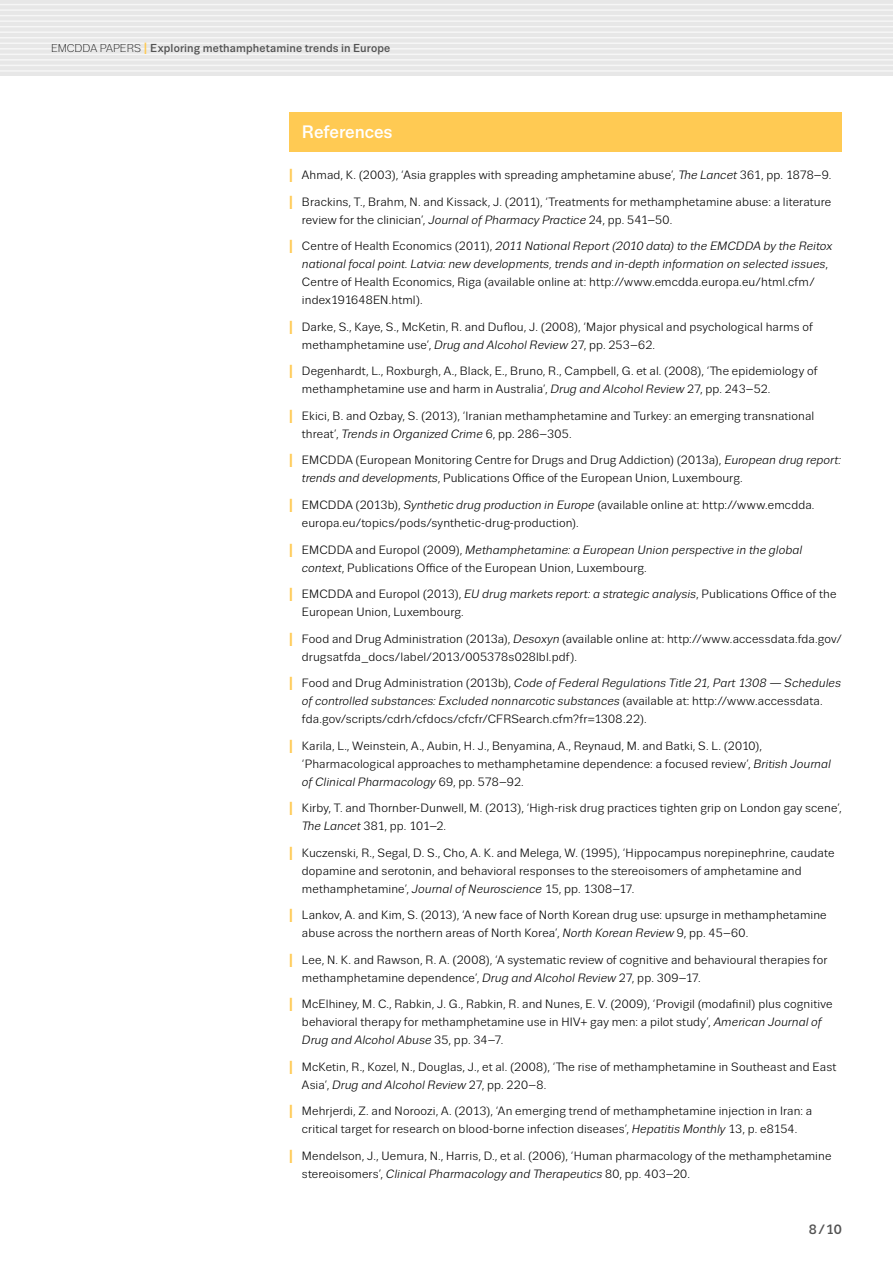
<style>
.page{position:relative;width:893px;height:1263px;background:#fff}
.page>*{position:absolute;margin:0;border:0;box-sizing:border-box;transform-origin:0 0}
.BOX_Heading{font:500 18px "Trivia Sans";letter-spacing:-.005em;color:#fff}
.t1{font:500 13.5px "Trivia Sans";color:#535353}
.References{font:12px/18px "Trivia Sans";letter-spacing:.01em;color:#000}
.References-2{font:italic 12px/18px "Trivia Sans";letter-spacing:.005em;color:#000}
.t2{font:500 11.55px "Trivia Sans";letter-spacing:.01em;color:#535353}
.s1{font-weight:300;font-size:11.25px;color:#000}
.s2{font-size:16.2px;color:#ffca53}
.s3{font-weight:700;font-size:18.9px;color:#ffca53}
.s4{font-style:italic}
.s5{font-weight:700;font-style:normal;font-size:18.9px;color:#ffca53}
.s6{font-style:normal}
</style>
<div class="page">
<div style="left:0;top:0;width:893px;height:76px;background:#e7e7e7"></div>
<hr style="left:0;top:4px;width:893px;height:1px;background:#f6f6f6">
<hr style="left:0;top:9px;width:893px;height:2px;background:#f6f6f6">
<hr style="left:0;top:15px;width:893px;height:1px;background:#f6f6f6">
<hr style="left:0;top:20px;width:893px;height:2px;background:#f6f6f6">
<hr style="left:0;top:26px;width:893px;height:1px;background:#f6f6f6">
<hr style="left:0;top:31px;width:893px;height:2px;background:#f6f6f6">
<hr style="left:0;top:37px;width:893px;height:1px;background:#f6f6f6">
<hr style="left:0;top:43px;width:893px;height:1px;background:#f6f6f6">
<hr style="left:0;top:48px;width:893px;height:2px;background:#f6f6f6">
<hr style="left:0;top:54px;width:893px;height:1px;background:#f6f6f6">
<hr style="left:0;top:59px;width:893px;height:2px;background:#f6f6f6">
<hr style="left:0;top:65px;width:893px;height:1px;background:#f6f6f6">
<hr style="left:0;top:70px;width:893px;height:2px;background:#f6f6f6">
<div style="left:289px;top:112px;width:553px;height:39px;background:#ffca53"></div>
<p class="t2" style="left:51px;top:42px;width:341px"><span class="s1">EMCDDA PAPERS</span> <span class="s2">I</span> Exploring methamphetamine trends in Europe</p>
<p class="BOX_Heading" style="left:302px;top:122px;width:92px">References</p>
<p class="References" style="left:289px;top:167px;width:544px"><span class="s3">I</span> Ahmad, K. (2003), ‘Asia grapples with spreading amphetamine abuse’, <span class="s4">The Lancet</span> 361, pp. 1878–9.</p>
<p class="References" style="left:302px;top:193px;width:531px;text-indent:-13px"><span class="s3">I</span> Brackins, T., Brahm, N. and Kissack, J. (2011), ‘Treatments for methamphetamine abuse: a literature review for the clinician’, <span class="s4">Journal of Pharmacy Practice</span> 24, pp. 541–50.</p>
<p class="References-2" style="left:302px;top:238px;width:532px;text-indent:-13px"><span class="s5">I</span> <span class="s6">Centre of Health Economics (2011),</span> 2011 National Report (2010 data) to the EMCDDA by the Reitox national focal point. Latvia: new developments, trends and in-depth information on selected issues<span class="s6">, Centre of Health Economics, Riga (available online at: http://www.emcdda.europa.eu/html.cfm/ index191648EN.html).</span></p>
<p class="References" style="left:302px;top:318px;width:512px;text-indent:-13px"><span class="s3">I</span> Darke, S., Kaye, S., McKetin, R. and Duflou, J. (2008), ‘Major physical and psychological harms of methamphetamine use’, <span class="s4">Drug and Alcohol Review</span> 27, pp. 253–62.</p>
<p class="References" style="left:302px;top:363px;width:517px;text-indent:-13px"><span class="s3">I</span> Degenhardt, L., Roxburgh, A., Black, E., Bruno, R., Campbell, G. et al. (2008), ‘The epidemiology of methamphetamine use and harm in Australia’, <span class="s4">Drug and Alcohol Review</span> 27, pp. 243–52.</p>
<p class="References" style="left:302px;top:407px;width:514px;text-indent:-13px"><span class="s3">I</span> Ekici, B. and Ozbay, S. (2013), ‘Iranian methamphetamine and Turkey: an emerging transnational threat’, <span class="s4">Trends in Organized Crime</span> 6, pp. 286–305.</p>
<p class="References" style="left:302px;top:452px;width:540px;text-indent:-13px"><span class="s3">I</span> EMCDDA (European Monitoring Centre for Drugs and Drug Addiction) (2013a), <span class="s4">European drug report: trends and developments</span>, Publications Office of the European Union, Luxembourg.</p>
<p class="References" style="left:302px;top:496px;width:514px;text-indent:-13px"><span class="s3">I</span> EMCDDA (2013b), <span class="s4">Synthetic drug production in Europe</span> (available online at: http://www.emcdda. europa.eu/topics/pods/synthetic-drug-production).</p>
<p class="References" style="left:302px;top:541px;width:502px;text-indent:-13px"><span class="s3">I</span> EMCDDA and Europol (2009), <span class="s4">Methamphetamine: a European Union perspective in the global context</span>, Publications Office of the European Union, Luxembourg.</p>
<p class="References" style="left:302px;top:585px;width:536px;text-indent:-13px"><span class="s3">I</span> EMCDDA and Europol (2013), <span class="s4">EU drug markets report: a strategic analysis</span>, Publications Office of the<br>European Union, Luxembourg.</p>
<p class="References" style="left:302px;top:630px;width:541px;text-indent:-13px"><span class="s3">I</span> Food and Drug Administration (2013a), <span class="s4">Desoxyn</span> (available online at: http://www.accessdata.fda.gov/ drugsatfda_docs/label/2013/005378s028lbl.pdf).</p>
<p class="References" style="left:302px;top:674px;width:541px;text-indent:-13px"><span class="s3">I</span> Food and Drug Administration (2013b), <span class="s4">Code of Federal Regulations Title 21, Part 1308 — Schedules of controlled substances: Excluded nonnarcotic substances</span> (available at: http://www.accessdata. fda.gov/scripts/cdrh/cfdocs/cfcfr/CFRSearch.cfm?fr=1308.22).</p>
<p class="References" style="left:302px;top:737px;width:531px;text-indent:-13px"><span class="s3">I</span> Karila, L., Weinstein, A., Aubin, H. J., Benyamina, A., Reynaud, M. and Batki, S. L. (2010), ‘Pharmacological approaches to methamphetamine dependence: a focused review’, <span class="s4">British Journal of Clinical Pharmacology</span> 69, pp. 578–92.</p>
<p class="References" style="left:302px;top:799px;width:541px;text-indent:-13px"><span class="s3">I</span> Kirby, T. and Thornber-Dunwell, M. (2013), ‘High-risk drug practices tighten grip on London gay scene’,<br><span class="s4">The Lancet</span> 381, pp. 101–2.</p>
<p class="References" style="left:302px;top:844px;width:534px;text-indent:-13px"><span class="s3">I</span> Kuczenski, R., Segal, D. S., Cho, A. K. and Melega, W. (1995), ‘Hippocampus norepinephrine, caudate dopamine and serotonin, and behavioral responses to the stereoisomers of amphetamine and methamphetamine’, <span class="s4">Journal of Neuroscience</span> 15, pp. 1308–17.</p>
<p class="References" style="left:302px;top:906px;width:526px;text-indent:-13px"><span class="s3">I</span> Lankov, A. and Kim, S. (2013), ‘A new face of North Korean drug use: upsurge in methamphetamine abuse across the northern areas of North Korea’, <span class="s4">North Korean Review</span> 9, pp. 45–60.</p>
<p class="References" style="left:302px;top:951px;width:527px;text-indent:-13px"><span class="s3">I</span> Lee, N. K. and Rawson, R. A. (2008), ‘A systematic review of cognitive and behavioural therapies for methamphetamine dependence’, <span class="s4">Drug and Alcohol Review</span> 27, pp. 309–17.</p>
<p class="References" style="left:302px;top:995px;width:532px;text-indent:-13px"><span class="s3">I</span> McElhiney, M. C., Rabkin, J. G., Rabkin, R. and Nunes, E. V. (2009), ‘Provigil (modafinil) plus cognitive behavioral therapy for methamphetamine use in HIV+ gay men: a pilot study’, <span class="s4">American Journal of<br>Drug and Alcohol Abuse</span> 35, pp. 34–7.</p>
<p class="References" style="left:302px;top:1058px;width:536px;text-indent:-13px"><span class="s3">I</span> McKetin, R., Kozel, N., Douglas, J., et al. (2008), ‘The rise of methamphetamine in Southeast and East<br>Asia’, <span class="s4">Drug and Alcohol Review</span> 27, pp. 220–8.</p>
<p class="References" style="left:289px;top:1102px;width:525px;text-align:center"><span class="s3">I</span> Mehrjerdi, Z. and Noroozi, A. (2013), ‘An emerging trend of methamphetamine injection in Iran: a critical target for research on blood-borne infection diseases’, <span class="s4">Hepatitis Monthly</span> 13, p. e8154.</p>
<p class="References" style="left:302px;top:1147px;width:531px;text-indent:-13px"><span class="s3">I</span> Mendelson, J., Uemura, N., Harris, D., et al. (2006), ‘Human pharmacology of the methamphetamine stereoisomers’, <span class="s4">Clinical Pharmacology and Therapeutics</span> 80, pp. 403–20.</p>
<p class="t1" style="left:809px;top:1222px;width:35px">8/10</p>
</div>
